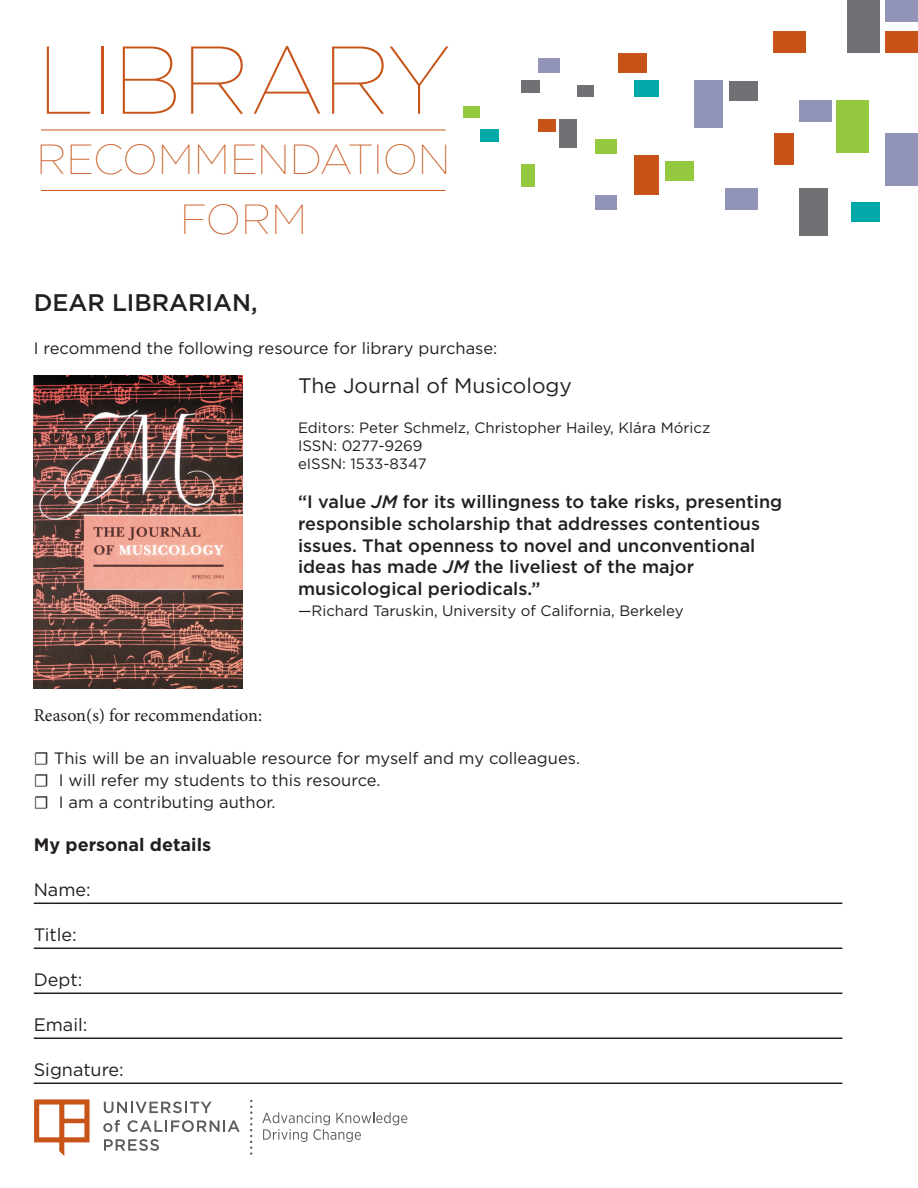
<style>
.page{position:relative;width:918px;height:1188px;background:#fff}
.page>*{position:absolute;margin:0;border:0;box-sizing:border-box;transform-origin:0 0}
.t1{font:100 96px "Gotham";letter-spacing:-.02em;color:#c75318}
.t2{font:100 42px "Gotham";letter-spacing:-.01em;color:#c75318}
.t3{font:500 24px "Gotham";color:#231f20}
.t4{font:21px "Gotham";color:#231f20}
.t5{font:500 18px/21.6px "Gotham";color:#231f20}
.t6{font:18px "Gotham";color:#231f20}
.t7{font:18px "Minion Pro";color:#231f20}
.t8{font:700 18px "Gotham";color:#231f20}
.t9{font:16.5px "Gotham";color:#231f20}
.t10{font:15px/18px "Gotham";color:#231f20}
.s1{font-style:italic}
.s2{font-family:"Minion Pro";font-size:18px}
</style>
<div class="page">
<hr style="left:34px;top:903px;width:808px;height:1px;background:#231f20">
<hr style="left:34px;top:948px;width:808px;height:1px;background:#231f20">
<hr style="left:34px;top:993px;width:808px;height:1px;background:#231f20">
<hr style="left:34px;top:1038px;width:808px;height:1px;background:#231f20">
<hr style="left:34px;top:1083px;width:808px;height:1px;background:#231f20">
<div style="left:725px;top:188px;width:32px;height:22px;background:#9194b6"></div>
<div style="left:886px;top:133px;width:32px;height:52px;background:#9194b6"></div>
<div style="left:694px;top:80px;width:29px;height:48px;background:#9194b6"></div>
<div style="left:729px;top:81px;width:28px;height:19px;background:#717074"></div>
<div style="left:799px;top:188px;width:29px;height:47px;background:#717074"></div>
<div style="left:851px;top:202px;width:28px;height:20px;background:#00a9a7"></div>
<div style="left:560px;top:120px;width:17px;height:28px;background:#717074"></div>
<div style="left:847px;top:0;width:32px;height:52px;background:#717074"></div>
<div style="left:886px;top:0;width:32px;height:22px;background:#9194b6"></div>
<div style="left:538px;top:120px;width:18px;height:12px;background:#c75318"></div>
<div style="left:886px;top:31px;width:32px;height:21px;background:#c75318"></div>
<div style="left:837px;top:100px;width:32px;height:52px;background:#94c83f"></div>
<div style="left:799px;top:100px;width:32px;height:22px;background:#9194b6"></div>
<div style="left:521px;top:165px;width:14px;height:22px;background:#94c83f"></div>
<div style="left:618px;top:53px;width:29px;height:20px;background:#c75318"></div>
<div style="left:774px;top:31px;width:32px;height:21px;background:#c75318"></div>
<div style="left:635px;top:80px;width:24px;height:17px;background:#00a9a7"></div>
<div style="left:595px;top:139px;width:21px;height:15px;background:#94c83f"></div>
<div style="left:595px;top:195px;width:21px;height:15px;background:#9194b6"></div>
<div style="left:635px;top:155px;width:24px;height:39px;background:#c75318"></div>
<div style="left:666px;top:161px;width:28px;height:20px;background:#94c83f"></div>
<div style="left:538px;top:58px;width:21px;height:15px;background:#9194b6"></div>
<div style="left:521px;top:80px;width:18px;height:13px;background:#717074"></div>
<div style="left:480px;top:129px;width:18px;height:12px;background:#00a9a7"></div>
<div style="left:464px;top:107px;width:16px;height:11px;background:#94c83f"></div>
<div style="left:577px;top:86px;width:16px;height:11px;background:#717074"></div>
<div style="left:774px;top:133px;width:19px;height:32px;background:#c75318"></div>
<hr style="left:41px;top:130px;width:405px;height:1px;background:#c75318">
<hr style="left:41px;top:190px;width:405px;height:1px;background:#c75318">
<svg style="left:262px;top:1112px;width:145px;height:30px"></svg>
<svg style="left:104px;top:1102px;width:108px;height:11px"></svg>
<svg style="left:103px;top:1120px;width:17px;height:12px"></svg>
<svg style="left:128px;top:1120px;width:112px;height:12px"></svg>
<svg style="left:104px;top:1139px;width:55px;height:12px"></svg>
<svg style="left:34px;top:1099px;width:56px;height:57px"></svg>
<svg style="left:250px;top:1100px;width:2px;height:55px"></svg>
<img style="left:34px;top:376px;width:208px;height:312px">
<p class="t1" style="left:37px;top:28px;width:415px">LIBRARY</p>
<p class="t2" style="left:37px;top:136px;width:416px">RECOMMENDATION</p>
<p class="t2" style="left:180px;top:196px;width:129px">FORM</p>
<p class="t3" style="left:34px;top:289px;width:225px">DEAR LIBRARIAN,</p>
<p class="t9" style="left:34px;top:339px;width:465px">I recommend the following resource for library purchase:</p>
<p class="t4" style="left:298px;top:374px;width:275px">The Journal of Musicology</p>
<p class="t10" style="left:298px;top:418px;width:414px">Editors: Peter Schmelz, Christopher Hailey, Klára Móricz<br>ISSN: 0277-9269</p>
<p class="t10" style="left:298px;top:454px;width:130px">eISSN: 1533-8347</p>
<p class="t5" style="left:298px;top:491px;width:486px">“I value <span class="s1">JM</span> for its willingness to take risks, presenting responsible scholarship that addresses contentious issues. That openness to novel and unconventional ideas has made <span class="s1">JM</span> the liveliest of the major musicological periodicals.”</p>
<p class="t10" style="left:298px;top:601px;width:387px">—Richard Taruskin, University of California, Berkeley</p>
<p class="t7" style="left:34px;top:703px;width:230px">Reason(s) for recommendation:</p>
<p class="t9" style="left:34px;top:749px;width:548px"><span class="s2">☐</span> This will be an invaluable resource for myself and my colleagues.</p>
<p class="t9" style="left:34px;top:771px;width:348px"><span class="s2">☐</span> I will refer my students to this resource.</p>
<p class="t9" style="left:34px;top:793px;width:243px"><span class="s2">☐</span> I am a contributing author.</p>
<p class="t8" style="left:34px;top:834px;width:179px">My personal details</p>
<p class="t6" style="left:34px;top:879px;width:59px">Name:</p>
<p class="t6" style="left:34px;top:924px;width:45px">Title:</p>
<p class="t6" style="left:34px;top:969px;width:50px">Dept:</p>
<p class="t6" style="left:34px;top:1014px;width:55px">Email:</p>
<p class="t6" style="left:34px;top:1059px;width:92px">Signature:</p>
</div>
